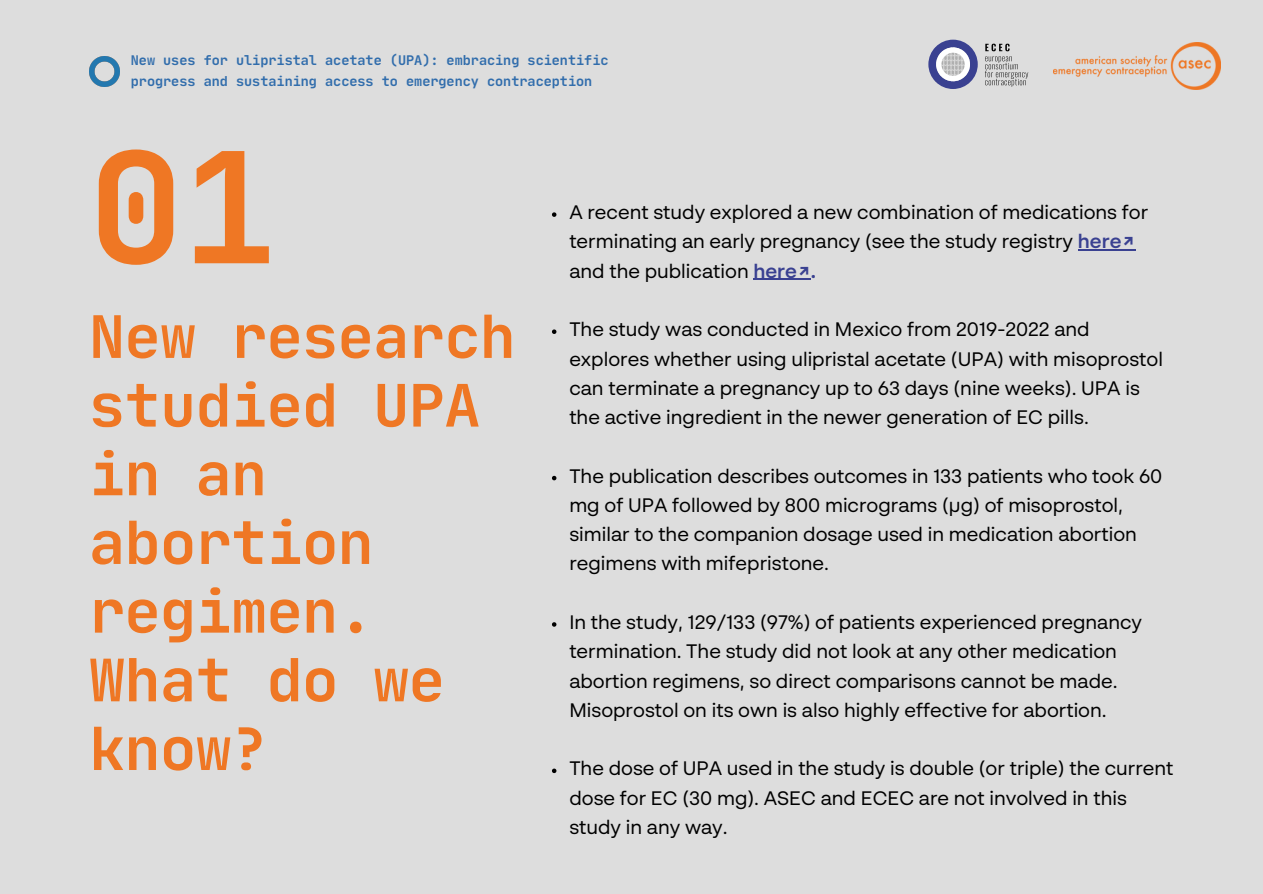
<style>
.page{position:relative;width:1263px;height:894px;background:#fff}
.page>*{position:absolute;margin:0;border:0;box-sizing:border-box;transform-origin:0 0}
.t1{font:700 155.7px "Jet Brains Mono";color:#ef7724}
.t2{font:700 59.25px/68.7px "Jet Brains Mono";color:#ef7724}
.t3{font:19.5px/29.2px "BR Sonoma";color:#000}
.t4{font:700 13.5px/20.2px "Jet Brains Mono";color:#316dac}
.s1{font-weight:600;color:#3a4191}
</style>
<div class="page">
<div style="left:0;top:0;width:1263px;height:893px;background:#ddd"></div>
<svg style="left:552px;top:212px;width:4px;height:5px"></svg>
<hr style="left:1078px;top:249px;width:57px;height:1px;background:#3a4191">
<hr style="left:753px;top:279px;width:58px;height:1px;background:#3a4191">
<svg style="left:552px;top:329px;width:4px;height:5px"></svg>
<svg style="left:552px;top:475px;width:4px;height:5px"></svg>
<svg style="left:552px;top:622px;width:4px;height:4px"></svg>
<svg style="left:552px;top:768px;width:4px;height:4px"></svg>
<img style="left:1054px;top:43px;width:166px;height:47px">
<svg style="left:985px;top:44px;width:43px;height:43px"></svg>
<svg style="left:928px;top:40px;width:50px;height:49px"></svg>
<img style="left:89px;top:56px;width:31px;height:31px">
<p class="t4" style="left:131px;top:50px;width:479px">New uses for ulipristal acetate (UPA): embracing scientific progress and sustaining access to emergency contraception</p>
<p class="t1" style="left:89px;top:110px;width:188px">01</p>
<p class="t2" style="left:89px;top:301px;width:428px">New research studied UPA in an abortion regimen.<br>What do we know?</p>
<p class="t3" style="left:569px;top:199px;width:580px">A recent study explored a new combination of medications for terminating an early pregnancy (see the study registry <span class="s1">here↗ </span>and the publication <span class="s1">here↗.</span></p>
<p class="t3" style="left:569px;top:316px;width:595px">The study was conducted in Mexico from 2019-2022 and explores whether using ulipristal acetate (UPA) with misoprostol can terminate a pregnancy up to 63 days (nine weeks). UPA is the active ingredient in the newer generation of EC pills.</p>
<p class="t3" style="left:569px;top:462px;width:594px">The publication describes outcomes in 133 patients who took 60 mg of UPA followed by 800 micrograms (µg) of misoprostol, similar to the companion dosage used in medication abortion regimens with mifepristone.</p>
<h1 class="t3" style="left:569px;top:609px;width:574px">In the study, 129/133 (97%) of patients experienced pregnancy termination. The study did not look at any other medication abortion regimens, so direct comparisons cannot be made.<br>Misoprostol on its own is also highly effective for abortion.</h1>
<p class="t3" style="left:569px;top:755px;width:606px">The dose of UPA used in the study is double (or triple) the current dose for EC (30 mg). ASEC and ECEC are not involved in this study in any way.</p>
</div>
